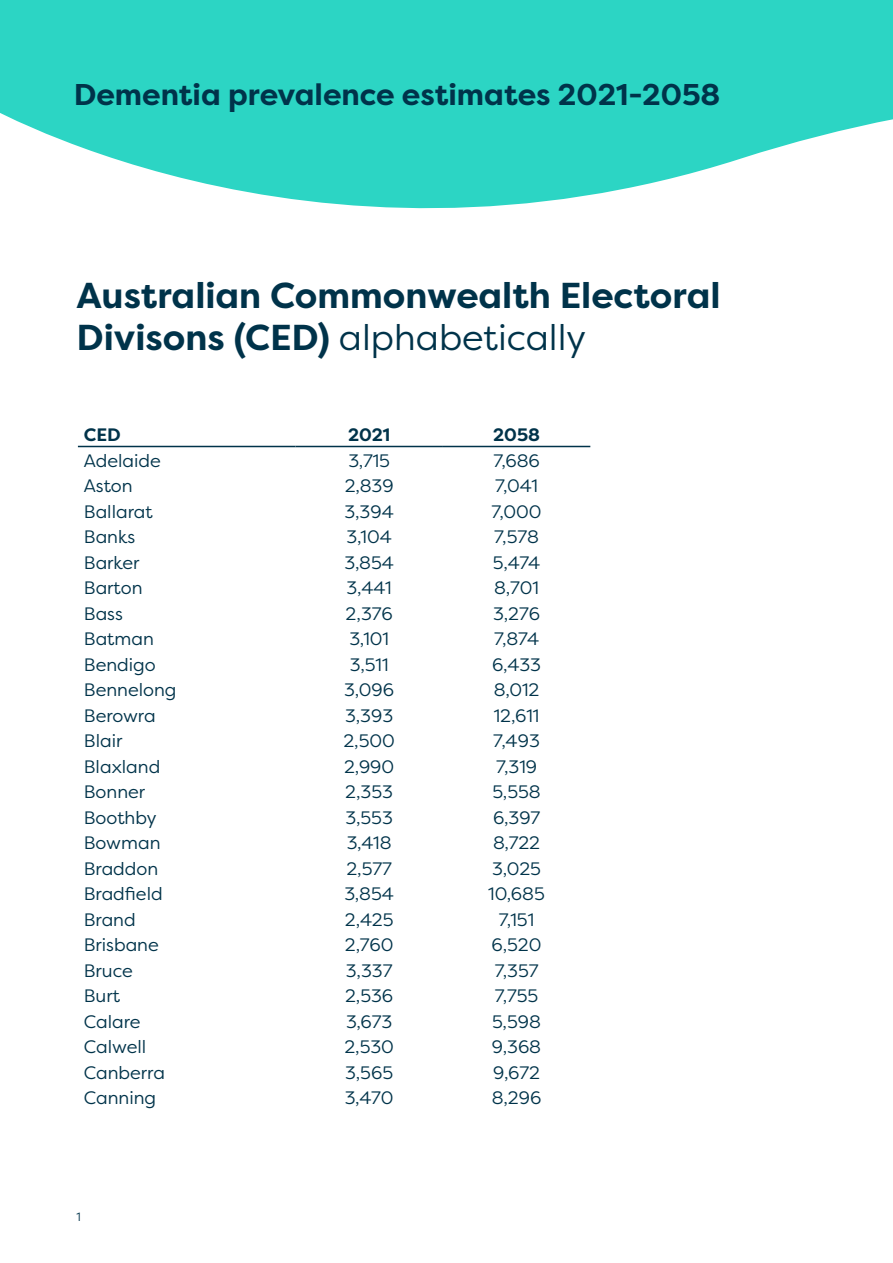
<style>
.page{position:relative;width:893px;height:1263px;background:#fff}
.page>*{position:absolute;margin:0;border:0;box-sizing:border-box;transform-origin:0 0}
.t1{font:700 36px/42px "Filson Pro";color:#00334a}
.t2{font:700 30px "Filson Pro";color:#00334a}
.t3{font:18px "Filson Pro";color:#00334a}
.t4{font:700 18px "Filson Pro";color:#00334a}
.t5{font:12px "Filson Pro";color:#00334a}
.s1{font-weight:400}
</style>
<div class="page">
<svg style="left:0;top:0;width:893px;height:209px;fill:#2cd5c4"></svg>
<hr style="left:78px;top:446px;width:217px;height:1px;background:#00334a">
<hr style="left:295px;top:446px;width:148px;height:1px;background:#00334a">
<hr style="left:443px;top:446px;width:147px;height:1px;background:#00334a">
<h1 class="t2" style="left:74px;top:75px;width:648px">Dementia prevalence estimates 2021-2058</h1>
<h2 class="t1" style="left:77px;top:275px;width:645px">Australian Commonwealth Electoral<br>Divisons (CED) <span class="s1">alphabetically</span></h2>
<p class="t4" style="left:84px;top:423px;width:38px">CED</p>
<p class="t4" style="left:348px;top:423px;width:44px">2021</p>
<p class="t4" style="left:493px;top:423px;width:48px">2058</p>
<p class="t3" style="left:84px;top:449px;width:78px">Adelaide</p>
<p class="t3" style="left:348px;top:449px;width:43px">3,715</p>
<p class="t3" style="left:493px;top:449px;width:48px">7,686</p>
<p class="t3" style="left:84px;top:474px;width:50px">Aston</p>
<p class="t3" style="left:345px;top:474px;width:51px">2,839</p>
<p class="t3" style="left:495px;top:474px;width:44px">7,041</p>
<p class="t3" style="left:84px;top:500px;width:70px">Ballarat</p>
<p class="t3" style="left:345px;top:500px;width:51px">3,394</p>
<p class="t3" style="left:491px;top:500px;width:52px">7,000</p>
<p class="t3" style="left:84px;top:525px;width:53px">Banks</p>
<p class="t3" style="left:346px;top:525px;width:47px">3,104</p>
<p class="t3" style="left:494px;top:525px;width:46px">7,578</p>
<p class="t3" style="left:84px;top:551px;width:57px">Barker</p>
<p class="t3" style="left:344px;top:551px;width:51px">3,854</p>
<p class="t3" style="left:493px;top:551px;width:49px">5,474</p>
<p class="t3" style="left:84px;top:576px;width:60px">Barton</p>
<p class="t3" style="left:347px;top:576px;width:47px">3,441</p>
<p class="t3" style="left:494px;top:576px;width:46px">8,701</p>
<p class="t3" style="left:84px;top:602px;width:40px">Bass</p>
<p class="t3" style="left:346px;top:602px;width:49px">2,376</p>
<p class="t3" style="left:493px;top:602px;width:48px">3,276</p>
<p class="t3" style="left:84px;top:627px;width:72px">Batman</p>
<p class="t3" style="left:349px;top:627px;width:41px">3,101</p>
<p class="t3" style="left:494px;top:627px;width:46px">7,874</p>
<p class="t3" style="left:84px;top:653px;width:73px">Bendigo</p>
<p class="t3" style="left:350px;top:653px;width:40px">3,511</p>
<p class="t3" style="left:492px;top:653px;width:50px">6,433</p>
<p class="t3" style="left:84px;top:678px;width:94px">Bennelong</p>
<p class="t3" style="left:344px;top:678px;width:51px">3,096</p>
<p class="t3" style="left:494px;top:678px;width:47px">8,012</p>
<p class="t3" style="left:84px;top:704px;width:73px">Berowra</p>
<p class="t3" style="left:345px;top:704px;width:49px">3,393</p>
<p class="t3" style="left:494px;top:704px;width:47px">12,611</p>
<p class="t3" style="left:84px;top:729px;width:40px">Blair</p>
<p class="t3" style="left:343px;top:729px;width:53px">2,500</p>
<p class="t3" style="left:493px;top:729px;width:48px">7,493</p>
<p class="t3" style="left:84px;top:755px;width:78px">Blaxland</p>
<p class="t3" style="left:344px;top:755px;width:52px">2,990</p>
<p class="t3" style="left:496px;top:755px;width:43px">7,319</p>
<p class="t3" style="left:84px;top:780px;width:63px">Bonner</p>
<p class="t3" style="left:345px;top:780px;width:49px">2,353</p>
<p class="t3" style="left:492px;top:780px;width:50px">5,558</p>
<p class="t3" style="left:84px;top:806px;width:74px">Boothby</p>
<p class="t3" style="left:345px;top:806px;width:49px">3,553</p>
<p class="t3" style="left:493px;top:806px;width:49px">6,397</p>
<p class="t3" style="left:84px;top:831px;width:78px">Bowman</p>
<p class="t3" style="left:347px;top:831px;width:46px">3,418</p>
<p class="t3" style="left:493px;top:831px;width:49px">8,722</p>
<p class="t3" style="left:84px;top:857px;width:76px">Braddon</p>
<p class="t3" style="left:346px;top:857px;width:47px">2,577</p>
<p class="t3" style="left:492px;top:857px;width:50px">3,025</p>
<p class="t3" style="left:84px;top:882px;width:80px">Bradfield</p>
<p class="t3" style="left:344px;top:882px;width:51px">3,854</p>
<p class="t3" style="left:488px;top:882px;width:58px">10,685</p>
<p class="t3" style="left:84px;top:908px;width:53px">Brand</p>
<p class="t3" style="left:345px;top:908px;width:50px">2,425</p>
<p class="t3" style="left:499px;top:908px;width:37px">7,151</p>
<p class="t3" style="left:84px;top:933px;width:77px">Brisbane</p>
<p class="t3" style="left:345px;top:933px;width:50px">2,760</p>
<p class="t3" style="left:492px;top:933px;width:51px">6,520</p>
<p class="t3" style="left:84px;top:959px;width:50px">Bruce</p>
<p class="t3" style="left:346px;top:959px;width:48px">3,337</p>
<p class="t3" style="left:495px;top:959px;width:45px">7,357</p>
<p class="t3" style="left:84px;top:984px;width:38px">Burt</p>
<p class="t3" style="left:345px;top:984px;width:50px">2,536</p>
<p class="t3" style="left:495px;top:984px;width:45px">7,755</p>
<p class="t3" style="left:84px;top:1010px;width:58px">Calare</p>
<p class="t3" style="left:346px;top:1010px;width:48px">3,673</p>
<p class="t3" style="left:492px;top:1010px;width:50px">5,598</p>
<p class="t3" style="left:84px;top:1035px;width:64px">Calwell</p>
<p class="t3" style="left:344px;top:1035px;width:51px">2,530</p>
<p class="t3" style="left:492px;top:1035px;width:51px">9,368</p>
<p class="t3" style="left:84px;top:1061px;width:83px">Canberra</p>
<p class="t3" style="left:345px;top:1061px;width:49px">3,565</p>
<p class="t3" style="left:493px;top:1061px;width:48px">9,672</p>
<p class="t3" style="left:84px;top:1086px;width:74px">Canning</p>
<p class="t3" style="left:345px;top:1086px;width:50px">3,470</p>
<p class="t3" style="left:492px;top:1086px;width:51px">8,296</p>
<p class="t5" style="left:77px;top:1209px;width:6px">1</p>
</div>
